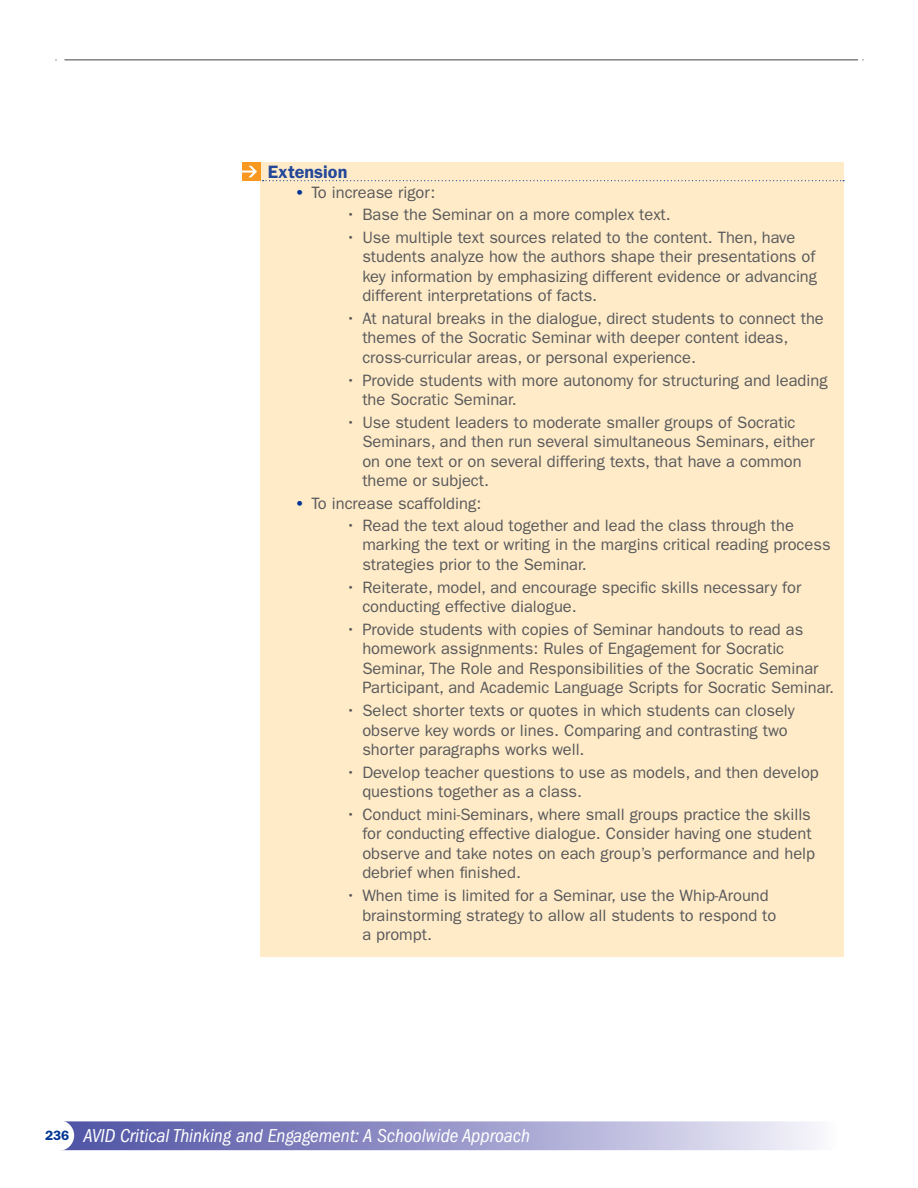
<style>
.page{position:relative;width:918px;height:1188px;background:#fff}
.page>*{position:absolute;margin:0;border:0;box-sizing:border-box;transform-origin:0 0}
.t1{font:italic condensed 19.35px "ITC Franklin Gothic Std";color:#fff}
.t2{font:600 18px "ITC Franklin Gothic Std";color:#23489a}
.t3{font:16.5px/19.5px "ITC Franklin Gothic Std";color:#58595b}
.s1{font-weight:600;color:#003594}
.s2{font-weight:600;font-style:normal;font-stretch:normal;font-size:13.5px;color:#003594}
</style>
<div class="page">
<svg style="left:65px;top:1121px;width:752px;height:29px;background:#9d9dcc"></svg>
<div style="left:44px;top:1120px;width:30px;height:31px;background:#fff;border-radius:50%"></div>
<hr style="left:64px;top:59px;width:794px;height:2px;background:#808285">
<div style="left:260px;top:162px;width:584px;height:794px;background:#ffebc8"></div>
<div style="left:242px;top:162px;width:18px;height:19px;background:#f89820"></div>
<svg style="left:242px;top:166px;width:15px;height:11px"></svg>
<svg style="left:263px;top:180px;width:581px;height:1px"></svg>
<p class="t2" style="left:268px;top:161px;width:81px">Extension</p>
<p class="t3" style="left:295px;top:183px;width:142px"><span class="s1">•</span> To increase rigor:</p>
<p class="t3" style="left:346px;top:205px;width:327px">• Base the Seminar on a more complex text.</p>
<p class="t3" style="left:362px;top:227px;width:456px;text-indent:-16px">• Use multiple text sources related to the content. Then, have students analyze how the authors shape their presentations of key information by emphasizing different evidence or advancing different interpretations of facts.</p>
<p class="t3" style="left:362px;top:309px;width:463px;text-indent:-16px">• At natural breaks in the dialogue, direct students to connect the themes of the Socratic Seminar with deeper content ideas, cross-curricular areas, or personal experience.</p>
<p class="t3" style="left:362px;top:370px;width:467px;text-indent:-17px">• Provide students with more autonomy for structuring and leading the Socratic Seminar.</p>
<p class="t3" style="left:362px;top:413px;width:454px;text-indent:-16px">• Use student leaders to moderate smaller groups of Socratic Seminars, and then run several simultaneous Seminars, either on one text or on several differing texts, that have a common theme or subject.</p>
<p class="t3" style="left:295px;top:494px;width:188px"><span class="s1">•</span> To increase scaffolding:</p>
<p class="t3" style="left:362px;top:516px;width:470px;text-indent:-16px">• Read the text aloud together and lead the class through the marking the text or writing in the margins critical reading process strategies prior to the Seminar.</p>
<p class="t3" style="left:362px;top:577px;width:441px;text-indent:-16px">• Reiterate, model, and encourage specific skills necessary for conducting effective dialogue.</p>
<p class="t3" style="left:362px;top:620px;width:473px;text-indent:-16px">• Provide students with copies of Seminar handouts to read as homework assignments: Rules of Engagement for Socratic Seminar, The Role and Responsibilities of the Socratic Seminar Participant, and Academic Language Scripts for Socratic Seminar.</p>
<p class="t3" style="left:362px;top:701px;width:434px;text-indent:-16px">• Select shorter texts or quotes in which students can closely observe key words or lines. Comparing and contrasting two shorter paragraphs works well.</p>
<p class="t3" style="left:362px;top:763px;width:458px;text-indent:-16px">• Develop teacher questions to use as models, and then develop questions together as a class.</p>
<p class="t3" style="left:362px;top:805px;width:454px;text-indent:-16px">• Conduct mini-Seminars, where small groups practice the skills for conducting effective dialogue. Consider having one student observe and take notes on each group’s performance and help debrief when finished.</p>
<p class="t3" style="left:362px;top:886px;width:416px;text-indent:-17px">• When time is limited for a Seminar, use the Whip-Around brainstorming strategy to allow all students to respond to a prompt.</p>
<p class="t1" style="left:45px;top:1125px;width:486px"><span class="s2">236</span> AVID Critical Thinking and Engagement: A Schoolwide Approach</p>
</div>
